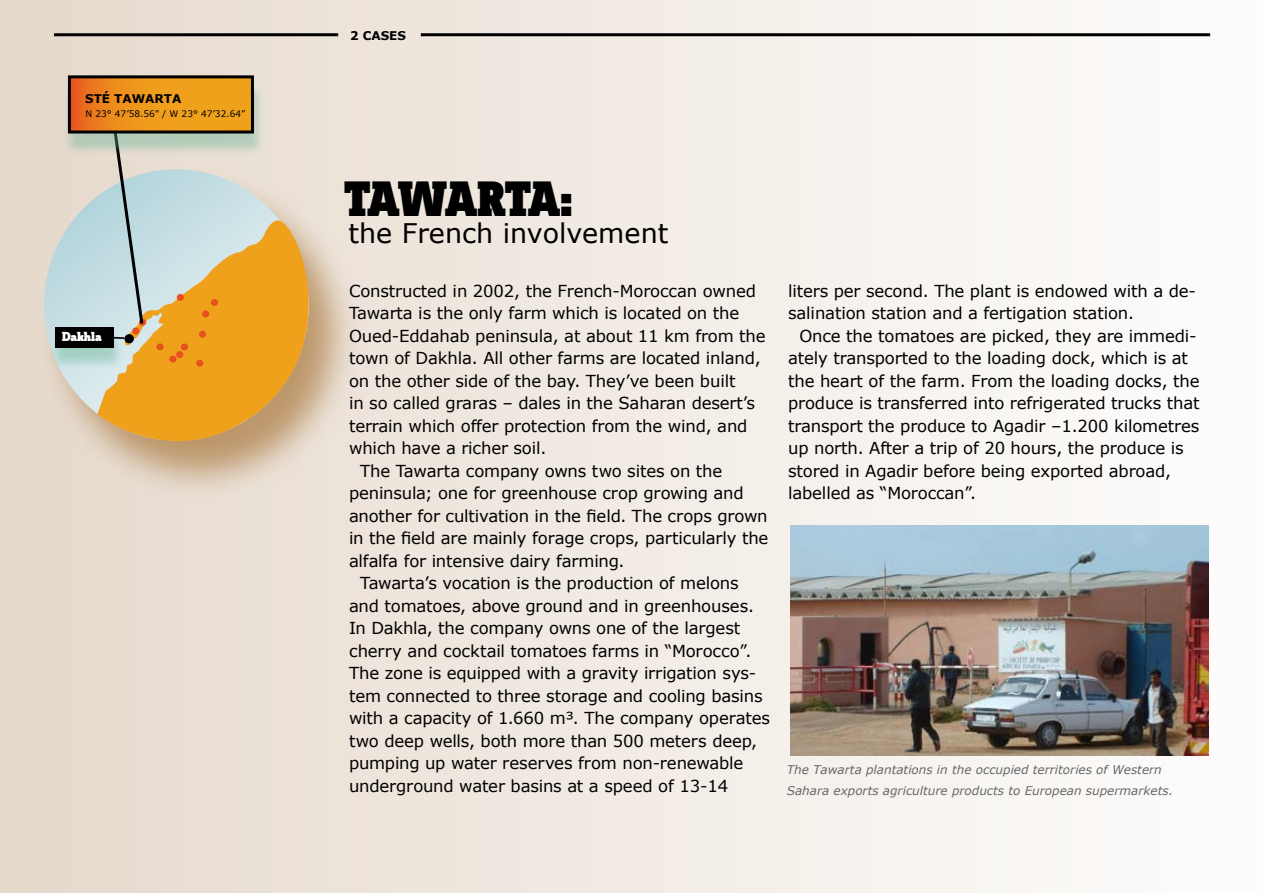
<style>
.page{position:relative;width:1263px;height:893px;background:#fff}
.page>*{position:absolute;margin:0;border:0;box-sizing:border-box;transform-origin:0 0}
.t1{font:48px "Manual Extra Slab";letter-spacing:-.03em;color:#000}
.t2{font:27px "Verdana";color:#000}
.t3{font:16.5px/22.5px "Verdana";letter-spacing:-.01em;color:#000}
.t4{font:12.75px "Manual Extra Slab";color:#fff}
.t5{font:italic 12px/21px "Verdana";color:#666769}
.t6{font:700 12px "Verdana";color:#000}
.t7{font:9px "Verdana";color:#000}
</style>
<div class="page">
<div style="left:0;top:0;width:1263px;height:893px;background:linear-gradient(to right,#e5d9cc,#fefdfd)"></div>
<div style="left:34px;top:167px;width:337px;height:343px;background:#9b601a;opacity:.57"></div>
<svg style="left:44px;top:169px;width:265px;height:272px;background:#d2dad7"></svg>
<svg style="left:97px;top:213px;width:241px;height:233px;background:#e0b467"></svg>
<div style="left:132px;top:327px;width:7px;height:7px;background:#e7511e;border-radius:50%"></div>
<div style="left:139px;top:319px;width:7px;height:7px;background:#e7511e;border-radius:50%"></div>
<div style="left:177px;top:294px;width:7px;height:7px;background:#e7511e;border-radius:50%"></div>
<div style="left:211px;top:299px;width:7px;height:7px;background:#e7511e;border-radius:50%"></div>
<div style="left:202px;top:310px;width:7px;height:7px;background:#e7511e;border-radius:50%"></div>
<div style="left:199px;top:331px;width:7px;height:7px;background:#e7511e;border-radius:50%"></div>
<div style="left:196px;top:360px;width:7px;height:7px;background:#e7511e;border-radius:50%"></div>
<div style="left:181px;top:343px;width:7px;height:7px;background:#e7511e;border-radius:50%"></div>
<div style="left:176px;top:351px;width:7px;height:7px;background:#e7511e;border-radius:50%"></div>
<div style="left:169px;top:356px;width:8px;height:7px;background:#e7511e;border-radius:50%"></div>
<div style="left:156px;top:343px;width:8px;height:7px;background:#e7511e;border-radius:50%"></div>
<div style="left:124px;top:334px;width:10px;height:9px;background:#000;border-radius:50%"></div>
<div style="left:50px;top:333px;width:80px;height:44px;background:#60b090;opacity:.39"></div>
<div style="left:55px;top:327px;width:58px;height:20px;background:#000"></div>
<svg style="left:113px;top:336px;width:13px;height:4px"></svg>
<img style="left:790px;top:525px;width:419px;height:231px">
<svg style="left:112px;top:162px;width:33px;height:165px;background:#b4c8ca"></svg>
<div style="left:63px;top:82px;width:209px;height:80px;background:#60b090;opacity:.39"></div>
<svg style="left:72px;top:79px;width:178px;height:51px;background:#ee931c"></svg>
<div style="left:68px;top:75px;width:186px;height:59px;border:3px solid #000"></div>
<hr style="left:54px;top:33px;width:284px;height:3px;background:#000">
<hr style="left:421px;top:33px;width:789px;height:3px;background:#000">
<p class="t6" style="left:85px;top:90px;width:40px">STÉ TAWARTA</p>
<p class="t7" style="left:86px;top:108px;width:161px">N 23° 47’58.56” / W 23° 47’32.64”</p>
<p class="t4" style="left:62px;top:328px;width:41px">DAKHLA</p>
<p class="t6" style="left:350px;top:27px;width:57px">2 CASES</p>
<h1 class="t1" style="left:344px;top:170px;width:230px">TAWARTA:</h1>
<h2 class="t2" style="left:348px;top:216px;width:321px">the French involvement</h2>
<p class="t3" style="left:349px;top:280px;width:409px">Constructed in 2002, the French-Moroccan owned</p>
<p class="t3" style="left:349px;top:302px;width:392px">Tawarta is the only farm which is located on the</p>
<p class="t3" style="left:349px;top:325px;width:418px">Oued-Eddahab peninsula, at about 11 km from the</p>
<p class="t3" style="left:349px;top:347px;width:413px">town of Dakhla. All other farms are located inland,</p>
<p class="t3" style="left:349px;top:370px;width:388px">on the other side of the bay. They’ve been built</p>
<p class="t3" style="left:349px;top:392px;width:408px">in so called graras – dales in the Saharan desert’s</p>
<p class="t3" style="left:349px;top:415px;width:400px">terrain which offer protection from the wind, and</p>
<p class="t3" style="left:349px;top:437px;width:199px">which have a richer soil.</p>
<p class="t3" style="left:360px;top:460px;width:364px">The Tawarta company owns two sites on the</p>
<p class="t3" style="left:349px;top:482px;width:396px">peninsula; one for greenhouse crop growing and</p>
<p class="t3" style="left:349px;top:505px;width:420px">another for cultivation in the field. The crops grown</p>
<p class="t3" style="left:349px;top:527px;width:421px">in the field are mainly forage crops, particularly the</p>
<p class="t3" style="left:349px;top:550px;width:277px">alfalfa for intensive dairy farming.</p>
<p class="t3" style="left:360px;top:572px;width:380px">Tawarta’s vocation is the production of melons</p>
<p class="t3" style="left:349px;top:595px;width:406px">and tomatoes, above ground and in greenhouses.</p>
<p class="t3" style="left:349px;top:617px;width:393px">In Dakhla, the company owns one of the largest</p>
<p class="t3" style="left:349px;top:640px;width:404px">cherry and cocktail tomatoes farms in “Morocco”.</p>
<p class="t3" style="left:349px;top:662px;width:409px">The zone is equipped with a gravity irrigation sys-</p>
<p class="t3" style="left:349px;top:685px;width:415px">tem connected to three storage and cooling basins</p>
<p class="t3" style="left:349px;top:707px;width:423px">with a capacity of 1.660 m³. The company operates</p>
<p class="t3" style="left:349px;top:730px;width:410px">two deep wells, both more than 500 meters deep,</p>
<p class="t3" style="left:349px;top:752px;width:396px">pumping up water reserves from non-renewable</p>
<p class="t3" style="left:349px;top:775px;width:381px">underground water basins at a speed of 13-14</p>
<p class="t3" style="left:788px;top:280px;width:409px">liters per second. The plant is endowed with a de&shy;salination station and a fertigation station.</p>
<p class="t3" style="left:788px;top:325px;width:413px;text-indent:11px">Once the tomatoes are picked, they are immedi&shy;ately transported to the loading dock, which is at the heart of the farm. From the loading docks, the produce is transferred into refrigerated trucks that transport the produce to Agadir –1.200 kilometres up north. After a trip of 20 hours, the produce is stored in Agadir before being exported abroad, labelled as “Moroccan”.</p>
<p class="t5" style="left:787px;top:759px;width:388px">The Tawarta plantations in the occupied territories of Western<br>Sahara exports agriculture products to European supermarkets.</p>
</div>
